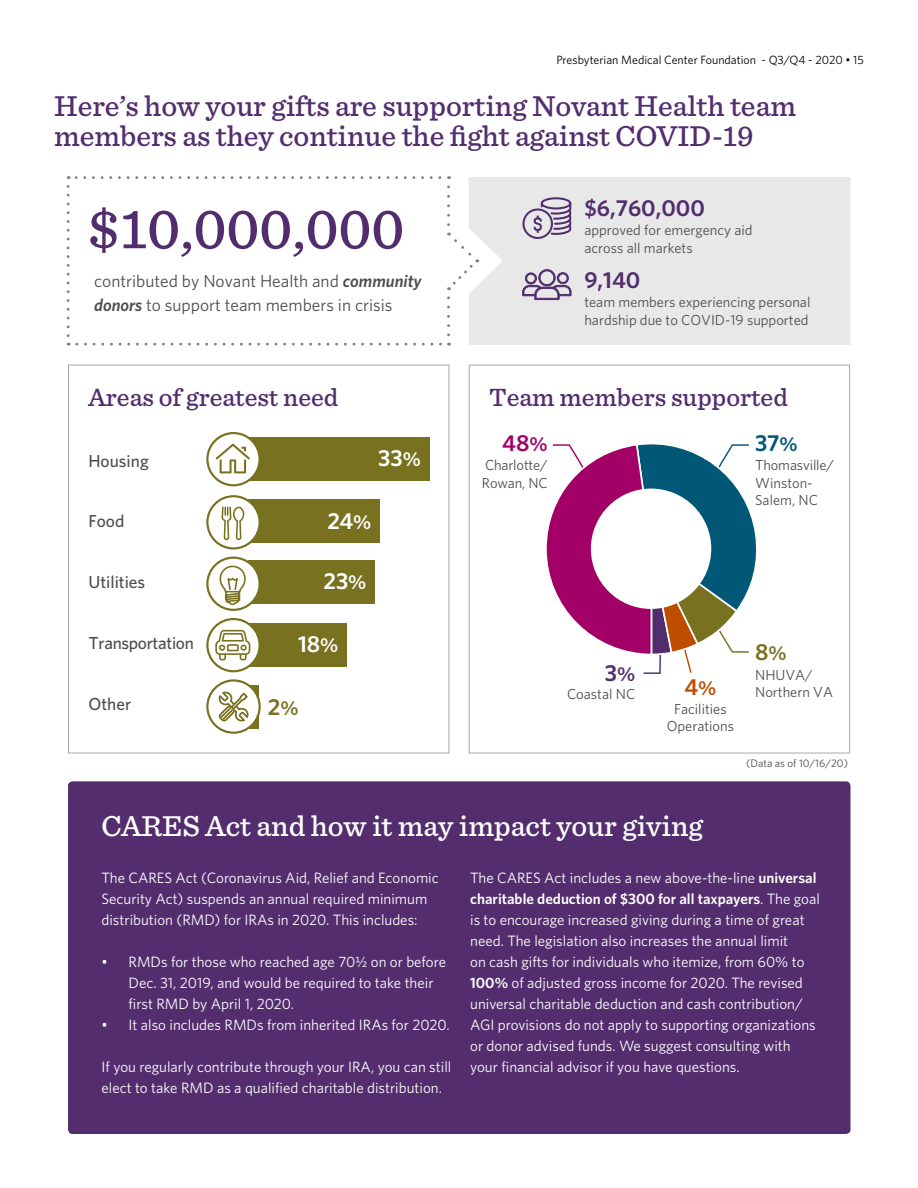
<style>
.page{position:relative;width:918px;height:1188px;background:#fff}
.page>*{position:absolute;margin:0;border:0;box-sizing:border-box;transform-origin:0 0}
.t1{font:500 57.9px "Sentinel";color:#512d6d}
.t2{font:500 30px/30px "Sentinel";color:#532d6d}
.t3{font:500 30px "Sentinel";color:#fff}
.t4{font:500 26.1px "Sentinel";color:#512d6d}
.t5{font:600 23.1px "Whitney";color:#512d6d}
.t6{font:600 23.1px "Whitney";color:#fff}
.t7{font:600 23.1px "Whitney";color:#78711f}
.t8{font:600 23.1px "Whitney";color:#a20067}
.t9{font:600 23.1px "Whitney";color:#005776}
.t10{font:600 23.1px "Whitney";color:#be4d00}
.t11{font:17.4px/23.1px "Whitney";color:#4d4d4f}
.t12{font:500 17.4px "Whitney";color:#4d4d4f}
.t13{font:500 17.4px "Whitney";letter-spacing:-.02em;color:#4d4d4f}
.t14{font:15px/21px "Whitney";color:#fff}
.t15{font:14.55px/17.4px "Whitney";color:#4d4d4f}
.t16{font:12px "Whitney";color:#000}
.t17{font:10.95px "Whitney";color:#4d4d4f}
.s1{font-weight:600;font-style:italic}
.s2{font-size:20.25px}
.s3{font-weight:600}
</style>
<div class="page">
<svg style="left:546px;top:444px;width:211px;height:230px"></svg>
<div style="left:248px;top:437px;width:181px;height:44px;background:#78711f"></div>
<div style="left:248px;top:623px;width:99px;height:44px;background:#78711f"></div>
<div style="left:248px;top:685px;width:11px;height:43px;background:#78711f"></div>
<div style="left:469px;top:178px;width:381px;height:166px;background:#e9e8e8"></div>
<div style="left:469px;top:177px;width:381px;height:168px;border:1px solid #e9e8e8"></div>
<svg style="left:66px;top:176px;width:463px;height:204px"></svg>
<svg style="left:522px;top:269px;width:50px;height:31px"></svg>
<div style="left:541px;top:197px;width:30px;height:12px;border:2px solid #512d6d;border-radius:50%"></div>
<svg style="left:521px;top:201px;width:51px;height:39px"></svg>
<svg style="left:207px;top:433px;width:53px;height:52px"></svg>
<div style="left:206px;top:432px;width:55px;height:54px;border:2px solid #78711f;border-radius:50%"></div>
<svg style="left:207px;top:619px;width:53px;height:52px"></svg>
<div style="left:206px;top:618px;width:55px;height:54px;border:2px solid #78711f;border-radius:50%"></div>
<svg style="left:207px;top:680px;width:53px;height:53px"></svg>
<div style="left:206px;top:679px;width:55px;height:55px;border:2px solid #78711f;border-radius:50%"></div>
<svg style="left:216px;top:444px;width:34px;height:29px"></svg>
<div style="left:248px;top:561px;width:127px;height:43px;background:#78711f"></div>
<svg style="left:207px;top:558px;width:53px;height:52px"></svg>
<div style="left:206px;top:557px;width:55px;height:54px;border:2px solid #78711f;border-radius:50%"></div>
<svg style="left:219px;top:563px;width:28px;height:42px"></svg>
<div style="left:248px;top:500px;width:132px;height:43px;background:#78711f"></div>
<svg style="left:207px;top:496px;width:53px;height:52px"></svg>
<div style="left:206px;top:495px;width:55px;height:55px;border:2px solid #78711f;border-radius:50%"></div>
<svg style="left:222px;top:506px;width:22px;height:34px"></svg>
<svg style="left:215px;top:630px;width:35px;height:30px"></svg>
<svg style="left:218px;top:691px;width:31px;height:31px"></svg>
<svg style="left:67px;top:186px;width:3px;height:160px"></svg>
<svg style="left:77px;top:343px;width:373px;height:3px"></svg>
<svg style="left:447px;top:233px;width:31px;height:102px"></svg>
<svg style="left:447px;top:176px;width:3px;height:49px"></svg>
<svg style="left:68px;top:176px;width:372px;height:3px"></svg>
<div style="left:591px;top:489px;width:120px;height:120px;background:#fff;border-radius:50%"></div>
<div style="left:68px;top:781px;width:783px;height:353px;background:#532d6d;border-radius:5px"></div>
<p class="t16" style="left:556px;top:54px;width:309px">Presbyterian Medical Center Foundation - Q3/Q4 - 2020 • 15</p>
<h2 class="t2" style="left:54px;top:91px;width:744px">Here’s how your gifts are supporting Novant Health team members as they continue the fight against COVID-19</h2>
<h1 class="t1" style="left:87px;top:202px;width:318px">$10,000,000</h1>
<p class="t11" style="left:94px;top:271px;width:329px">contributed by Novant Health and <span class="s1">community donors</span> to support team members in crisis</p>
<h3 class="t5" style="left:584px;top:197px;width:122px">$6,760,000</h3>
<p class="t15" style="left:584px;top:222px;width:170px">approved for emergency aid across all markets</p>
<h3 class="t5" style="left:584px;top:269px;width:58px">9,140</h3>
<p class="t15" style="left:584px;top:294px;width:227px">team members experiencing personal hardship due to COVID-19 supported</p>
<h3 class="t4" style="left:88px;top:385px;width:251px">Areas of greatest need</h3>
<h3 class="t4" style="left:489px;top:385px;width:300px">Team members supported</h3>
<p class="t12" style="left:88px;top:453px;width:62px">Housing</p>
<h3 class="t6" style="left:378px;top:448px;width:44px">33<span class="s2">%</span></h3>
<h3 class="t8" style="left:502px;top:432px;width:47px">48<span class="s2">%</span></h3>
<p class="t15" style="left:482px;top:457px;width:68px">Charlotte/<br>Rowan, NC</p>
<h3 class="t9" style="left:755px;top:432px;width:44px">37<span class="s2">%</span></h3>
<p class="t15" style="left:755px;top:457px;width:81px">Thomasville/<br>Winston-<br>Salem, NC</p>
<p class="t12" style="left:88px;top:514px;width:37px">Food</p>
<h3 class="t6" style="left:328px;top:510px;width:45px">24<span class="s2">%</span></h3>
<p class="t12" style="left:88px;top:574px;width:58px">Utilities</p>
<h3 class="t6" style="left:323px;top:571px;width:45px">23<span class="s2">%</span></h3>
<p class="t13" style="left:88px;top:635px;width:107px">Transportation</p>
<p class="t12" style="left:88px;top:696px;width:44px">Other</p>
<h3 class="t6" style="left:298px;top:633px;width:42px">18<span class="s2">%</span></h3>
<h3 class="t7" style="left:268px;top:696px;width:32px">2<span class="s2">%</span></h3>
<h3 class="t5" style="left:605px;top:662px;width:32px">3<span class="s2">%</span></h3>
<p class="t15" style="left:567px;top:686px;width:70px">Coastal NC</p>
<h3 class="t7" style="left:755px;top:642px;width:33px">8<span class="s2">%</span></h3>
<p class="t15" style="left:755px;top:667px;width:60px">NHUVA/</p>
<h3 class="t10" style="left:684px;top:677px;width:34px">4<span class="s2">%</span></h3>
<p class="t15" style="left:755px;top:684px;width:79px">Northern VA</p>
<p class="t15" style="left:667px;top:700px;width:69px;text-align:center">Facilities<br>Operations</p>
<p class="t17" style="left:746px;top:758px;width:103px">(Data as of 10/16/20)</p>
<h2 class="t3" style="left:102px;top:812px;width:603px">CARES Act and how it may impact your giving</h2>
<p class="t14" style="left:102px;top:868px;width:339px">The CARES Act (Coronavirus Aid, Relief and Economic<br>Security Act) suspends an annual required minimum distribution (RMD) for IRAs in 2020. This includes:</p>
<p class="t14" style="left:129px;top:952px;width:319px;text-indent:-27px">• RMDs for those who reached age 70½ on or before<br>Dec. 31, 2019, and would be required to take their first RMD by April 1, 2020.</p>
<p class="t14" style="left:102px;top:1015px;width:350px">• It also includes RMDs from inherited IRAs for 2020.</p>
<p class="t14" style="left:102px;top:1057px;width:351px">If you regularly contribute through your IRA, you can still elect to take RMD as a qualified charitable distribution.</p>
<p class="t14" style="left:470px;top:868px;width:351px">The CARES Act includes a new above-the-line <span class="s3">universal charitable deduction of $300 for all taxpayers</span>. The goal is to encourage increased giving during a time of great need. The legislation also increases the annual limit<br>on cash gifts for individuals who itemize, from 60% to <span class="s3">100%</span> of adjusted gross income for 2020. The revised universal charitable deduction and cash contribution/ AGI provisions do not apply to supporting organizations or donor advised funds. We suggest consulting with your financial advisor if you have questions.</p>
</div>
